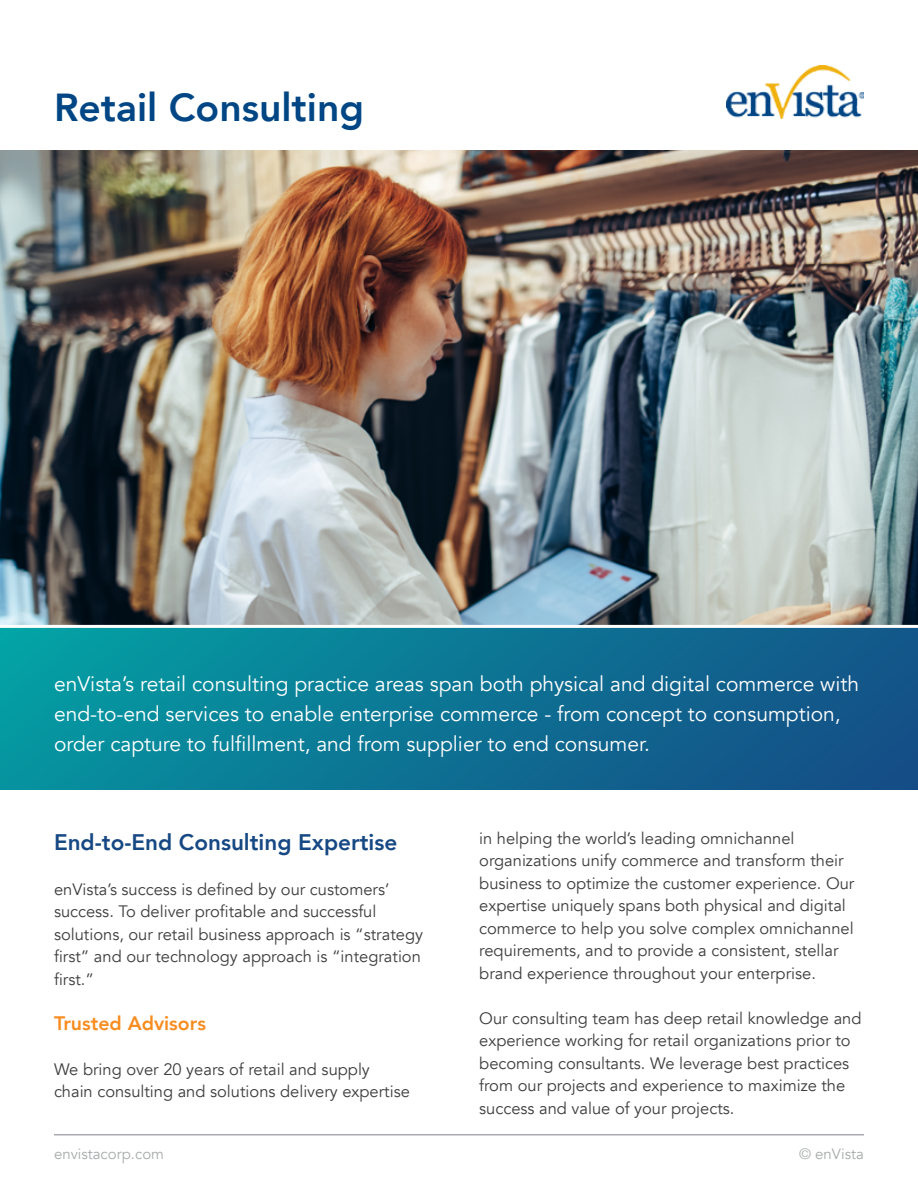
<style>
.page{position:relative;width:918px;height:1188px;background:#fff}
.page>*{position:absolute;margin:0;border:0;box-sizing:border-box;transform-origin:0 0}
.t1{font:800 39px "Avenir";color:#004685}
.t2{font:800 22.5px "Avenir";color:#164883}
.t3{font:21px/30px "Avenir";color:#fff}
.t4{font:800 19.5px "Avenir";color:#f78d20}
.t5{font:16.5px/22.5px "Avenir";color:#3e3e3e}
.t6{font:15px "Avenir";color:#a8abac}
</style>
<div class="page">
<img style="left:0;top:150px;width:918px;height:475px">
<hr style="left:54px;top:1134px;width:810px;height:2px;background:#a8aaad">
<div style="left:0;top:626px;width:918px;height:163px;background:linear-gradient(to right,#059ba2,#154f87)"></div>
<hr style="left:0;top:625px;width:918px;height:3px;background:#fff">
<img style="left:727px;top:65px;width:137px;height:54px">
<h1 class="t1" style="left:54px;top:77px;width:311px">Retail Consulting</h1>
<p class="t3" style="left:54px;top:669px;width:807px">enVista’s retail consulting practice areas span both physical and digital commerce with end-to-end services to enable enterprise commerce - from concept to consumption, order capture to fulfillment, and from supplier to end consumer.</p>
<h2 class="t2" style="left:54px;top:824px;width:345px">End-to-End Consulting Expertise</h2>
<p class="t5" style="left:54px;top:878px;width:371px">enVista’s success is defined by our customers’ success. To deliver profitable and successful solutions, our retail business approach is “strategy first” and our technology approach is “integration first.”</p>
<p class="t4" style="left:54px;top:1008px;width:154px">Trusted Advisors</p>
<p class="t5" style="left:54px;top:1058px;width:357px">We bring over 20 years of retail and supply chain consulting and solutions delivery expertise</p>
<p class="t5" style="left:479px;top:827px;width:377px">in helping the world’s leading omnichannel organizations unify commerce and transform their business to optimize the customer experience. Our expertise uniquely spans both physical and digital commerce to help you solve complex omnichannel requirements, and to provide a consistent, stellar brand experience throughout your enterprise.</p>
<p class="t5" style="left:479px;top:1007px;width:384px">Our consulting team has deep retail knowledge and experience working for retail organizations prior to becoming consultants. We leverage best practices from our projects and experience to maximize the success and value of your projects.</p>
<p class="t6" style="left:54px;top:1145px;width:112px">envistacorp.com</p>
<p class="t6" style="left:799px;top:1145px;width:66px">© enVista</p>
</div>
